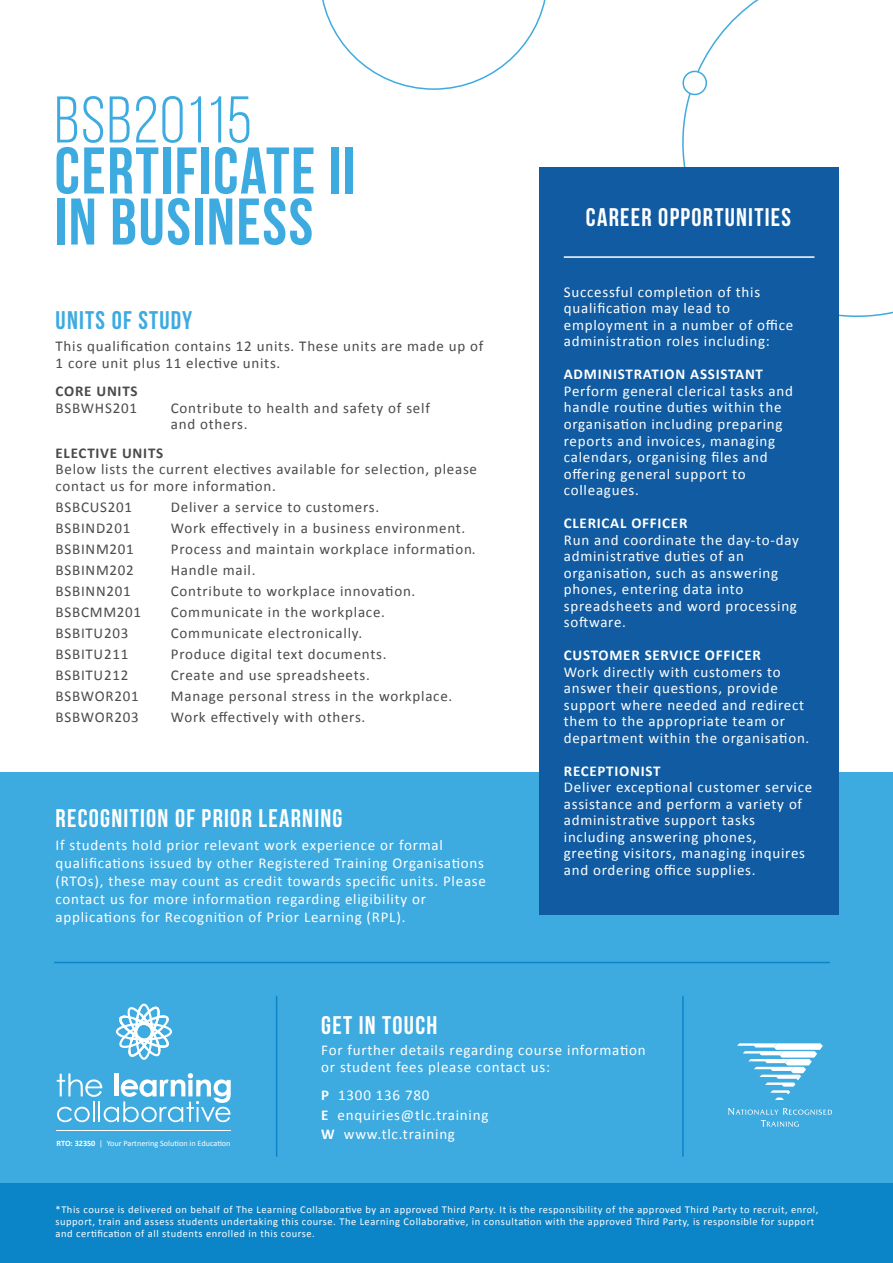
<style>
.page{position:relative;width:893px;height:1263px;background:#fff}
.page>*{position:absolute;margin:0;border:0;box-sizing:border-box;transform-origin:0 0}
.t1{font:700 65.7px/51px "Bebas Neue";letter-spacing:.025em;color:#3daae0}
.t2{font:65.7px "Bebas Neue";letter-spacing:.025em;color:#3daae0}
.t3{font:700 25.5px "Bebas Neue";letter-spacing:.05em;color:#fff}
.t4{font:700 25.5px "Bebas Neue";letter-spacing:.05em;color:#3daae0}
.t5{font:15px/16.5px "Calibri";letter-spacing:.05em;color:#fff}
.t6{font:15px/16.5px "Calibri";letter-spacing:.05em;color:#494a4b}
.t7{font:700 15px "Calibri";letter-spacing:.05em;color:#fff}
.t8{font:700 15px "Calibri";letter-spacing:.05em;color:#494a4b}
.t9{font:10.5px/12px "Calibri";letter-spacing:.05em;color:#fff}
.t10{font:8.25px "Calibri";color:#fff}
.s1{font-weight:700}
</style>
<div class="page">
<div style="left:0;top:772px;width:893px;height:491px;background:#3daae0"></div>
<svg style="left:322px;top:0;width:224px;height:90px"></svg>
<svg style="left:682px;top:0;width:211px;height:341px"></svg>
<svg style="left:682px;top:68px;width:28px;height:30px"></svg>
<div style="left:0;top:1183px;width:893px;height:80px;background:#0c85c8"></div>
<div style="left:539px;top:167px;width:299px;height:748px;background:#105ba1"></div>
<hr style="left:564px;top:256px;width:250px;height:2px;background:#fff">
<svg style="left:737px;top:1043px;width:86px;height:57px"></svg>
<svg style="left:728px;top:1108px;width:104px;height:19px"></svg>
<hr style="left:682px;top:996px;width:2px;height:160px;background:#0c85c8">
<hr style="left:276px;top:996px;width:1px;height:160px;background:#0c85c8">
<hr style="left:57px;top:1130px;width:174px;height:1px;background:#fff">
<svg style="left:57px;top:1073px;width:174px;height:49px"></svg>
<svg style="left:116px;top:1003px;width:56px;height:57px"></svg>
<hr style="left:55px;top:962px;width:774px;height:1px;background:#0c85c8">
<h1 class="t2" style="left:55px;top:85px;width:199px">BSB20115</h1>
<h1 class="t1" style="left:55px;top:144px;width:302px">CERTIFICATE II<br>IN BUSINESS</h1>
<h2 class="t4" style="left:56px;top:306px;width:138px">UNITS OF STUDY</h2>
<p class="t6" style="left:56px;top:338px;width:429px">This qualification contains 12 units. These units are made up of<br>1 core unit plus 11 elective units.</p>
<p class="t8" style="left:56px;top:382px;width:84px">CORE UNITS</p>
<p class="t6" style="left:56px;top:400px;width:83px">BSBWHS201</p>
<p class="t6" style="left:171px;top:400px;width:261px">Contribute to health and safety of self and others.</p>
<p class="t8" style="left:56px;top:443px;width:109px">ELECTIVE UNITS</p>
<p class="t6" style="left:56px;top:461px;width:423px">Below lists the current electives available for selection, please contact us for more information.</p>
<p class="t6" style="left:56px;top:499px;width:78px">BSBCUS201</p>
<p class="t6" style="left:171px;top:499px;width:210px">Deliver a service to customers.</p>
<p class="t6" style="left:56px;top:520px;width:76px">BSBIND201</p>
<p class="t6" style="left:171px;top:520px;width:296px">Work effectively in a business environment.</p>
<p class="t6" style="left:56px;top:541px;width:80px">BSBINM201</p>
<p class="t6" style="left:171px;top:541px;width:306px">Process and maintain workplace information.</p>
<p class="t6" style="left:56px;top:562px;width:80px">BSBINM202</p>
<p class="t6" style="left:171px;top:562px;width:86px">Handle mail.</p>
<p class="t6" style="left:56px;top:583px;width:77px">BSBINN201</p>
<p class="t6" style="left:171px;top:583px;width:246px">Contribute to workplace innovation.</p>
<p class="t6" style="left:56px;top:604px;width:87px">BSBCMM201</p>
<p class="t6" style="left:171px;top:604px;width:216px">Communicate in the workplace.</p>
<p class="t6" style="left:56px;top:625px;width:74px">BSBITU203</p>
<p class="t6" style="left:171px;top:625px;width:193px">Communicate electronically.</p>
<p class="t6" style="left:56px;top:646px;width:74px">BSBITU211</p>
<p class="t6" style="left:171px;top:646px;width:217px">Produce digital text documents.</p>
<p class="t6" style="left:56px;top:667px;width:74px">BSBITU212</p>
<p class="t6" style="left:171px;top:667px;width:200px">Create and use spreadsheets.</p>
<p class="t6" style="left:56px;top:688px;width:85px">BSBWOR201</p>
<p class="t6" style="left:171px;top:688px;width:283px">Manage personal stress in the workplace.</p>
<p class="t6" style="left:56px;top:709px;width:85px">BSBWOR203</p>
<p class="t6" style="left:171px;top:709px;width:196px">Work effectively with others.</p>
<h2 class="t3" style="left:56px;top:804px;width:289px">RECOGNITION OF PRIOR LEARNING</h2>
<p class="t5" style="left:56px;top:836px;width:432px;line-height:18px">If students hold prior relevant work experience or formal qualifications issued by other Registered Training Organisations (RTOs), these may count as credit towards specific units. Please contact us for more information regarding eligibility or applications for Recognition of Prior Learning (RPL).</p>
<h2 class="t3" style="left:586px;top:203px;width:207px">CAREER OPPORTUNITIES</h2>
<p class="t5" style="left:564px;top:284px;width:231px">Successful completion of this qualification may lead to employment in a number of office administration roles including:</p>
<p class="t7" style="left:564px;top:365px;width:201px">ADMINISTRATION ASSISTANT</p>
<p class="t5" style="left:564px;top:383px;width:231px">Perform general clerical tasks and handle routine duties within the organisation including preparing reports and invoices, managing calendars, organising files and offering general support to colleagues.</p>
<p class="t7" style="left:564px;top:513px;width:125px">CLERICAL OFFICER</p>
<p class="t5" style="left:564px;top:531px;width:237px">Run and coordinate the day-to-day administrative duties of an organisation, such as answering phones, entering data into spreadsheets and word processing software.</p>
<p class="t7" style="left:564px;top:645px;width:199px">CUSTOMER SERVICE OFFICER</p>
<p class="t5" style="left:564px;top:663px;width:247px">Work directly with customers to answer their questions, provide support where needed and redirect them to the appropriate team or department within the organisation.</p>
<p class="t7" style="left:564px;top:761px;width:98px">RECEPTIONIST</p>
<p class="t5" style="left:564px;top:779px;width:250px">Deliver exceptional customer service assistance and perform a variety of administrative support tasks including answering phones, greeting visitors, managing inquires and ordering office supplies.</p>
<p class="t10" style="left:57px;top:1138px;width:175px"><span class="s1">RTO: 32350</span> | Your Partnering Solution in Education</p>
<h2 class="t3" style="left:321px;top:1011px;width:118px">GET IN TOUCH</h2>
<p class="t5" style="left:321px;top:1042px;width:326px">For further details regarding course information or student fees please contact us:</p>
<p class="t5" style="left:321px;top:1085px;width:169px;line-height:19.5px"><span class="s1">P</span> 1300 136 780<br><span class="s1">E</span> enquiries@tlc.training<br><span class="s1">W</span> www.tlc.training</p>
<p class="t9" style="left:56px;top:1204px;width:764px">*This course is delivered on behalf of The Learning Collaborative by an approved Third Party. It is the responsibility of the approved Third Party to recruit, enrol, support, train and assess students undertaking this course. The Learning Collaborative, in consultation with the approved Third Party, is responsible for support and certification of all students enrolled in this course.</p>
</div>
